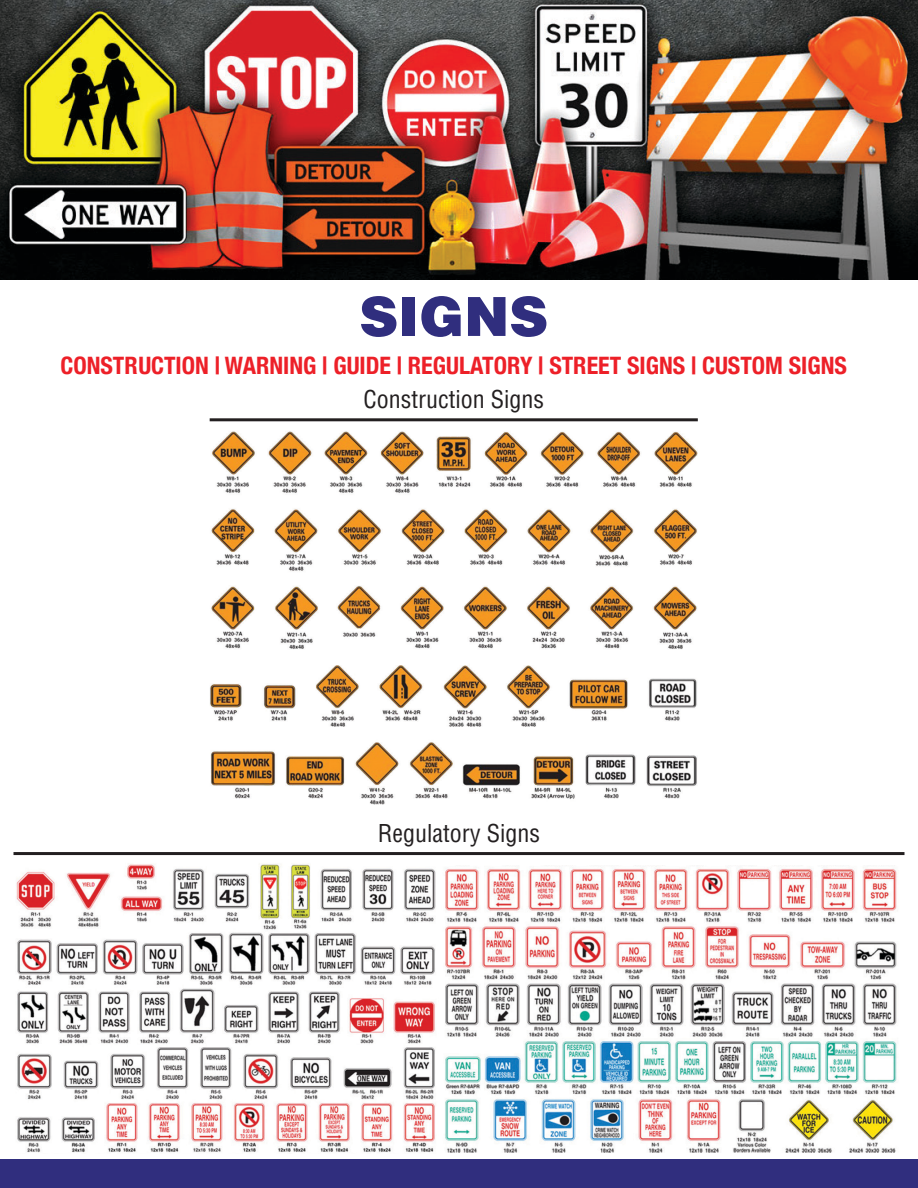
<style>
.page{position:relative;width:918px;height:1188px;background:#fff}
.page>*{position:absolute;margin:0;border:0;box-sizing:border-box;transform-origin:0 0}
.t1{font:900 54px "Helvetica";color:#302e7e}
.t2{font:700 condensed 24px "Helvetica Neue";color:#ed2028}
.t3{font:condensed 24px "Helvetica";color:#231f20}
</style>
<div class="page">
<img style="left:0;top:0;width:918px;height:280px">
<img style="left:210px;top:431px;width:488px;height:373px">
<img style="left:14px;top:855px;width:427px;height:298px">
<img style="left:440px;top:865px;width:457px;height:288px">
<hr style="left:210px;top:418px;width:488px;height:3px;background:#231f20">
<hr style="left:14px;top:852px;width:890px;height:3px;background:#231f20">
<div style="left:0;top:1159px;width:918px;height:29px;background:#302e7e"></div>
<h1 class="t1" style="left:359px;top:281px;width:190px">SIGNS</h1>
<p class="t2" style="left:61px;top:346px;width:788px">CONSTRUCTION | WARNING | GUIDE | REGULATORY | STREET SIGNS | CUSTOM SIGNS</p>
<p class="t3" style="left:363px;top:384px;width:182px">Construction Signs</p>
<p class="t3" style="left:378px;top:818px;width:164px">Regulatory Signs</p>
</div>
